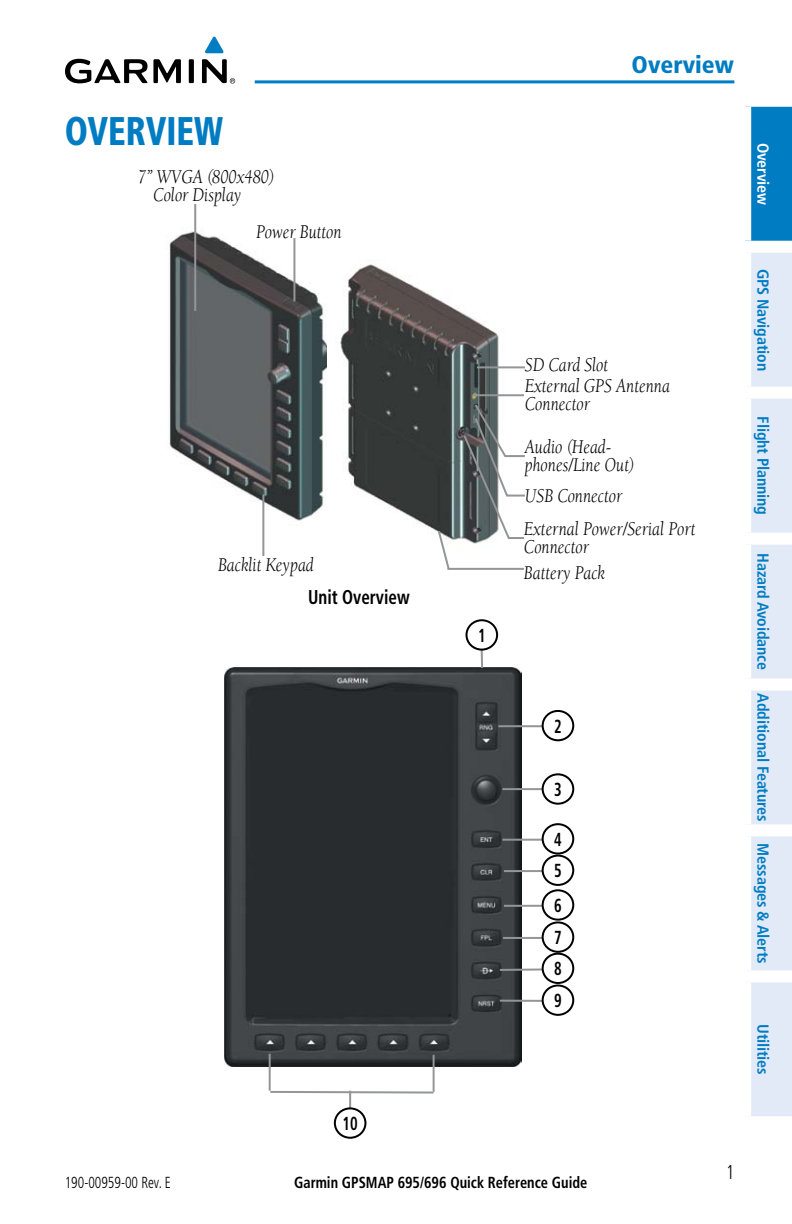
<style>
.page{position:relative;width:792px;height:1224px;background:#fff}
.page>*{position:absolute;margin:0;border:0;box-sizing:border-box;transform-origin:0 0}
.Heading_Tab{font:900 condensed 40px "Frutiger";color:#007cc3;scale:.85 1}
.t1{font:900 condensed 24px "Frutiger";color:#007cc3}
.t2{font:italic 20px/32.2px "Berkeley";color:#000;scale:.85 1}
.t3{font:700 condensed 20px "Frutiger";color:#000;scale:.85 1}
.Footer_10_right{font:300 condensed 20px "Frutiger";color:#000;scale:.85 1}
.t4{font:700 condensed 18.8px/31.6px "Frutiger";color:#000;scale:.78 1}
.t5{font:700 condensed 16px "Frutiger";letter-spacing:-.01em;color:#007cc3}
.t6{font:700 condensed 16px "Frutiger";color:#000;scale:.9 1}
.t7{font:300 condensed 16px "Frutiger";color:#000;scale:.85 1}
.t8{font:700 condensed 16px "Frutiger";letter-spacing:-.01em;color:#fff}
</style>
<div class="page">
<div style="left:745px;top:101px;width:47px;height:146px;background:#007cc3"></div>
<div style="left:751px;top:253px;width:41px;height:863px;background:#e3eaf7"></div>
<div style="left:739px;top:95px;width:53px;height:12px;background:#fff"></div>
<div style="left:739px;top:107px;width:12px;height:134px;background:#fff"></div>
<div style="left:739px;top:241px;width:53px;height:12px;background:#fff"></div>
<div style="left:739px;top:387px;width:53px;height:12px;background:#fff"></div>
<div style="left:739px;top:533px;width:53px;height:12px;background:#fff"></div>
<div style="left:739px;top:679px;width:53px;height:12px;background:#fff"></div>
<div style="left:739px;top:824px;width:53px;height:12px;background:#fff"></div>
<div style="left:739px;top:970px;width:53px;height:12px;background:#fff"></div>
<img style="left:169px;top:227px;width:158px;height:299px">
<img style="left:340px;top:260px;width:185px;height:284px">
<hr style="left:262px;top:495px;width:2px;height:62px;background:#939598">
<hr style="left:194px;top:204px;width:2px;height:107px;background:#939598">
<svg style="left:436px;top:529px;width:15px;height:41px"></svg>
<hr style="left:293px;top:237px;width:2px;height:64px;background:#939598">
<svg style="left:462px;top:402px;width:63px;height:138px"></svg>
<hr style="left:473px;top:394px;width:94px;height:2px;background:#939598">
<hr style="left:477px;top:366px;width:71px;height:2px;background:#939598">
<div style="left:525px;top:357px;width:83px;height:14px;background:#fff"></div>
<div style="left:525px;top:377px;width:154px;height:33px;background:#fff"></div>
<div style="left:524px;top:520px;width:175px;height:42px;background:#fff"></div>
<div style="left:218px;top:556px;width:96px;height:15px;background:#fff"></div>
<div style="left:231px;top:223px;width:111px;height:15px;background:#fff"></div>
<hr style="left:448px;top:568px;width:107px;height:2px;background:#939598">
<div style="left:524px;top:565px;width:83px;height:14px;background:#fff"></div>
<img style="left:225px;top:667px;width:296px;height:400px">
<hr style="left:498px;top:725px;width:60px;height:2px;background:#939598">
<hr style="left:269px;top:1054px;width:2px;height:37px;background:#939598">
<hr style="left:433px;top:1055px;width:2px;height:37px;background:#939598">
<svg style="left:268px;top:1090px;width:167px;height:5px"></svg>
<hr style="left:349px;top:1091px;width:2px;height:26px;background:#939598">
<svg style="left:335px;top:1108px;width:30px;height:30px"></svg>
<div style="left:334px;top:1107px;width:32px;height:32px;border:2px solid #000;border-radius:50%"></div>
<div style="left:343px;top:1116px;width:15px;height:14px;background:#fff"></div>
<hr style="left:502px;top:788px;width:64px;height:2px;background:#939598">
<hr style="left:502px;top:839px;width:58px;height:2px;background:#939598">
<hr style="left:504px;top:870px;width:58px;height:2px;background:#939598">
<hr style="left:504px;top:905px;width:62px;height:2px;background:#939598">
<hr style="left:503px;top:937px;width:59px;height:2px;background:#939598">
<svg style="left:498px;top:967px;width:44px;height:5px"></svg>
<hr style="left:500px;top:1000px;width:64px;height:2px;background:#939598">
<svg style="left:543px;top:824px;width:30px;height:30px"></svg>
<div style="left:542px;top:823px;width:32px;height:32px;border:2px solid #000;border-radius:50%"></div>
<div style="left:550px;top:832px;width:16px;height:14px;background:#fff"></div>
<svg style="left:543px;top:774px;width:30px;height:30px"></svg>
<div style="left:542px;top:773px;width:32px;height:32px;border:2px solid #000;border-radius:50%"></div>
<div style="left:550px;top:782px;width:16px;height:14px;background:#fff"></div>
<div style="left:543px;top:711px;width:30px;height:29px;background:#fff;border-radius:50%"></div>
<div style="left:542px;top:710px;width:32px;height:31px;border:2px solid #000;border-radius:50%"></div>
<div style="left:543px;top:856px;width:30px;height:29px;background:#fff;border-radius:50%"></div>
<div style="left:542px;top:855px;width:32px;height:31px;border:2px solid #000;border-radius:50%"></div>
<svg style="left:543px;top:890px;width:30px;height:30px"></svg>
<div style="left:542px;top:889px;width:32px;height:32px;border:2px solid #000;border-radius:50%"></div>
<div style="left:550px;top:898px;width:16px;height:14px;background:#fff"></div>
<svg style="left:543px;top:922px;width:30px;height:30px"></svg>
<div style="left:542px;top:921px;width:32px;height:32px;border:2px solid #000;border-radius:50%"></div>
<div style="left:550px;top:930px;width:16px;height:14px;background:#fff"></div>
<div style="left:542px;top:953px;width:32px;height:31px;border:2px solid #000;border-radius:50%"></div>
<svg style="left:543px;top:985px;width:30px;height:30px"></svg>
<div style="left:542px;top:984px;width:32px;height:32px;border:2px solid #000;border-radius:50%"></div>
<div style="left:550px;top:993px;width:16px;height:14px;background:#fff"></div>
<svg style="left:479px;top:651px;width:5px;height:19px"></svg>
<svg style="left:467px;top:620px;width:30px;height:30px"></svg>
<div style="left:466px;top:619px;width:32px;height:32px;border:2px solid #000;border-radius:50%"></div>
<div style="left:474px;top:628px;width:15px;height:14px;background:#fff"></div>
<hr style="left:255px;top:80px;width:479px;height:3px;background:#007dc3">
<svg style="left:205px;top:37px;width:19px;height:16px"></svg>
<svg style="left:65px;top:59px;width:170px;height:24px"></svg>
<p class="Heading_Tab" style="left:65px;top:107px;width:188px">OVERVIEW</p>
<p class="t2" style="left:153px;top:169px;width:144px;line-height:18px;text-indent:-15px">7” WVGA (800x480)<br>Color Display</p>
<p class="t2" style="left:256px;top:216px;width:102px">Power Button</p>
<p class="t2" style="left:218px;top:549px;width:114px">Backlit Keypad</p>
<p class="t3" style="left:308px;top:585px;width:121px">Unit Overview</p>
<p class="t4" style="left:343px;top:1108px;width:21px">10</p>
<p class="t1" style="left:632px;top:50px;width:104px">Overview</p>
<p class="t4" style="left:478px;top:620px;width:11px">1</p>
<p class="t2" style="left:525px;top:355px;width:172px;line-height:20.8px">SD Card Slot<br>External GPS Antenna</p>
<p class="t2" style="left:525px;top:383px;width:103px;line-height:42.6px">Connector<br>Audio (Head-</p>
<p class="t2" style="left:524px;top:449px;width:203px">phones/Line Out)<br>USB Connector<br>External Power/Serial Port</p>
<p class="t2" style="left:524px;top:531px;width:78px">Connector</p>
<p class="t2" style="left:524px;top:558px;width:97px">Battery Pack</p>
<p class="t4" style="left:554px;top:710px;width:11px">2</p>
<p class="t4" style="left:554px;top:774px;width:11px">3</p>
<p class="t4" style="left:554px;top:824px;width:11px">4</p>
<p class="t4" style="left:554px;top:853px;width:11px;line-height:34.8px">5<br>6</p>
<p class="t4" style="left:554px;top:922px;width:11px;text-align:justify">7<br>8<br>9</p>
<p class="t7" style="left:65px;top:1173px;width:126px">190-00959-00 Rev. E</p>
<p class="t6" style="left:294px;top:1173px;width:327px">Garmin GPSMAP 695/696 Quick Reference Guide</p>
<p class="Footer_10_right" style="left:726px;top:1161px;width:11px">1</p>
<p class="t8" style="left:773px;top:143px;width:64px;rotate:90deg">Overview</p>
<p class="t5" style="left:773px;top:269px;width:104px;rotate:90deg">GPS Navigation</p>
<p class="t5" style="left:773px;top:416px;width:100px;rotate:90deg">Flight Planning</p>
<p class="t5" style="left:773px;top:553px;width:118px;rotate:90deg">Hazard Avoidance</p>
<p class="t5" style="left:773px;top:693px;width:130px;rotate:90deg">Additional Features</p>
<p class="t5" style="left:773px;top:843px;width:122px;rotate:90deg">Messages &amp; Alerts</p>
<p class="t5" style="left:773px;top:1024px;width:52px;rotate:90deg">Utilities</p>
</div>
